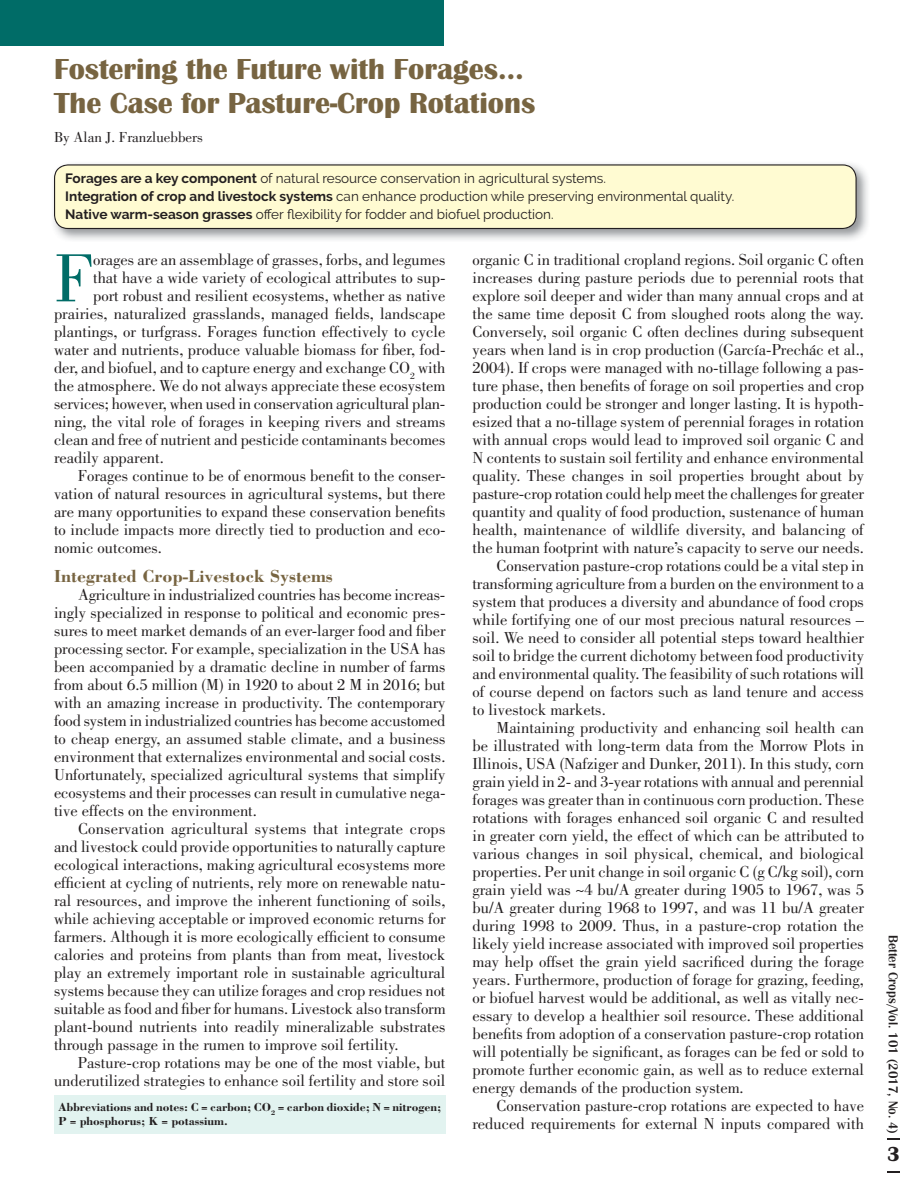
<style>
.page{position:relative;width:918px;height:1188px;background:#fff}
.page>*{position:absolute;margin:0;border:0;box-sizing:border-box;transform-origin:0 0}
.t1{font:70.35px "Bodoni";color:#006c67}
.t2{font:700 30px/34.5px "Britannic T";color:#776441}
.t3{font:700 21px "Britannic T";color:#231f20}
.t4{font:700 18px "Bodoni";color:#776441}
.t5{font:16.5px/18px "Bodoni";color:#231f20;text-align:justify}
.t6{font:15px "Bodoni";color:#231f20}
.t7{font:13.5px/18px "Raleway";color:#231f20}
.t8{font:500 13.5px "Britannic T";color:#231f20}
.t9{font:700 12px/14.4px "Bodoni";color:#231f20}
.s1{font-weight:700}
</style>
<div class="page">
<svg style="left:887px;top:1138px;width:13px;height:2px"></svg>
<svg style="left:887px;top:1172px;width:13px;height:1px"></svg>
<div style="left:0;top:0;width:444px;height:46px;background:#006c67"></div>
<div style="left:54px;top:1095px;width:392px;height:39px;background:#e2f3f0"></div>
<img style="left:53px;top:163px;width:815px;height:77px">
<div style="left:54px;top:164px;width:803px;height:65px;background:#fffbd2"></div>
<h2 class="t2" style="left:54px;top:54px;width:483px">Fostering the Future with Forages…<br>The Case for Pasture-Crop Rotations</h2>
<p class="t6" style="left:54px;top:131px;width:151px">By Alan J. Franzluebbers</p>
<p class="t7" style="left:65px;top:170px;width:671px"><span class="s1">Forages are a key component</span> of natural resource conservation in agricultural systems.<br><span class="s1">Integration of crop and livestock systems</span> can enhance production while preserving environmental quality.<br><span class="s1">Native warm-season grasses</span> offer flexibility for fodder and biofuel production.</p>
<h1 class="t1" style="left:54px;top:252px;width:41px">F</h1>
<p class="t5" style="left:93px;top:252px;width:354px">orages are an assemblage of grasses, forbs, and legumes</p>
<p class="t5" style="left:93px;top:270px;width:354px">that have a wide variety of ecological attributes to sup-</p>
<p class="t5" style="left:93px;top:288px;width:354px">port robust and resilient ecosystems, whether as native</p>
<p class="t5" style="left:54px;top:306px;width:393px">prairies, naturalized grasslands, managed fields, landscape</p>
<p class="t5" style="left:54px;top:324px;width:393px">plantings, or turfgrass. Forages function effectively to cycle</p>
<p class="t5" style="left:54px;top:342px;width:393px">water and nutrients, produce valuable biomass for fiber, fod-</p>
<p class="t5" style="left:54px;top:360px;width:393px">der, and biofuel, and to capture energy and exchange CO<sub>2</sub> with</p>
<p class="t5" style="left:54px;top:378px;width:393px">the atmosphere. We do not always appreciate these ecosystem</p>
<p class="t5" style="left:54px;top:396px;width:393px">services; however, when used in conservation agricultural plan-</p>
<p class="t5" style="left:54px;top:414px;width:393px">ning, the vital role of forages in keeping rivers and streams</p>
<p class="t5" style="left:54px;top:432px;width:393px">clean and free of nutrient and pesticide contaminants becomes</p>
<p class="t5" style="left:54px;top:450px;width:111px">readily apparent.</p>
<p class="t5" style="left:78px;top:468px;width:369px">Forages continue to be of enormous benefit to the conser-</p>
<p class="t5" style="left:54px;top:486px;width:393px">vation of natural resources in agricultural systems, but there</p>
<p class="t5" style="left:54px;top:504px;width:393px">are many opportunities to expand these conservation benefits</p>
<p class="t5" style="left:54px;top:522px;width:393px">to include impacts more directly tied to production and eco-</p>
<p class="t5" style="left:54px;top:540px;width:110px">nomic outcomes.</p>
<p class="t4" style="left:54px;top:570px;width:280px">Integrated Crop-Livestock Systems</p>
<p class="t5" style="left:54px;top:587px;width:393px;text-indent:24px">Agriculture in industrialized countries has become increas&shy;ingly specialized in response to political and economic pres&shy;sures to meet market demands of an ever-larger food and fiber processing sector. For example, specialization in the USA has been accompanied by a dramatic decline in number of farms from about 6.5 million (M) in 1920 to about 2 M in 2016; but with an amazing increase in productivity. The contemporary food system in industrialized countries has become accustomed to cheap energy, an assumed stable climate, and a business environment that externalizes environmental and social costs.<br>Unfortunately, specialized agricultural systems that simplify ecosystems and their processes can result in cumulative nega&shy;tive effects on the environment.</p>
<p class="t5" style="left:54px;top:821px;width:393px;text-indent:24px">Conservation agricultural systems that integrate crops and livestock could provide opportunities to naturally capture ecological interactions, making agricultural ecosystems more efficient at cycling of nutrients, rely more on renewable natu&shy;ral resources, and improve the inherent functioning of soils, while achieving acceptable or improved economic returns for farmers. Although it is more ecologically efficient to consume calories and proteins from plants than from meat, livestock play an extremely important role in sustainable agricultural systems because they can utilize forages and crop residues not suitable as food and fiber for humans. Livestock also transform plant-bound nutrients into readily mineralizable substrates through passage in the rumen to improve soil fertility.</p>
<p class="t5" style="left:54px;top:1055px;width:393px;text-align:right">Pasture-crop rotations may be one of the most viable, but underutilized strategies to enhance soil fertility and store soil</p>
<p class="t9" style="left:58px;top:1101px;width:384px">Abbreviations and notes: C = carbon; CO<sub>2</sub> = carbon dioxide; N = nitrogen;<br>P = phosphorus; K = potassium.</p>
<p class="t5" style="left:473px;top:252px;width:393px">organic C in traditional cropland regions. Soil organic C often</p>
<p class="t5" style="left:473px;top:270px;width:393px">increases during pasture periods due to perennial roots that</p>
<p class="t5" style="left:473px;top:288px;width:393px">explore soil deeper and wider than many annual crops and at</p>
<p class="t5" style="left:473px;top:306px;width:393px">the same time deposit C from sloughed roots along the way.</p>
<p class="t5" style="left:473px;top:324px;width:393px">Conversely, soil organic C often declines during subsequent</p>
<p class="t5" style="left:473px;top:342px;width:393px">years when land is in crop production (García-Prechác et al.,</p>
<p class="t5" style="left:473px;top:360px;width:393px">2004). If crops were managed with no-tillage following a pas-</p>
<p class="t5" style="left:473px;top:378px;width:393px">ture phase, then benefits of forage on soil properties and crop</p>
<p class="t5" style="left:473px;top:396px;width:393px">production could be stronger and longer lasting. It is hypoth-</p>
<p class="t5" style="left:473px;top:414px;width:393px">esized that a no-tillage system of perennial forages in rotation</p>
<p class="t5" style="left:473px;top:432px;width:393px">with annual crops would lead to improved soil organic C and</p>
<p class="t5" style="left:473px;top:450px;width:393px">N contents to sustain soil fertility and enhance environmental</p>
<p class="t5" style="left:473px;top:468px;width:393px">quality. These changes in soil properties brought about by</p>
<p class="t5" style="left:473px;top:486px;width:393px">pasture-crop rotation could help meet the challenges for greater</p>
<p class="t5" style="left:473px;top:504px;width:393px">quantity and quality of food production, sustenance of human</p>
<p class="t5" style="left:473px;top:522px;width:393px">health, maintenance of wildlife diversity, and balancing of</p>
<p class="t5" style="left:473px;top:540px;width:393px">the human footprint with nature’s capacity to serve our needs.</p>
<p class="t5" style="left:496px;top:558px;width:369px">Conservation pasture-crop rotations could be a vital step in</p>
<p class="t5" style="left:473px;top:576px;width:393px">transforming agriculture from a burden on the environment to a</p>
<p class="t5" style="left:473px;top:594px;width:393px">system that produces a diversity and abundance of food crops</p>
<p class="t5" style="left:473px;top:612px;width:393px">while fortifying one of our most precious natural resources –</p>
<p class="t5" style="left:473px;top:630px;width:393px">soil. We need to consider all potential steps toward healthier</p>
<p class="t5" style="left:473px;top:648px;width:393px">soil to bridge the current dichotomy between food productivity</p>
<p class="t5" style="left:473px;top:666px;width:393px">and environmental quality. The feasibility of such rotations will</p>
<p class="t5" style="left:473px;top:684px;width:393px">of course depend on factors such as land tenure and access</p>
<p class="t5" style="left:473px;top:702px;width:135px">to livestock markets.</p>
<p class="t5" style="left:496px;top:720px;width:369px">Maintaining productivity and enhancing soil health can</p>
<p class="t5" style="left:473px;top:738px;width:393px">be illustrated with long-term data from the Morrow Plots in</p>
<p class="t5" style="left:473px;top:756px;width:393px">Illinois, USA (Nafziger and Dunker, 2011). In this study, corn</p>
<p class="t5" style="left:473px;top:774px;width:393px">grain yield in 2- and 3-year rotations with annual and perennial</p>
<p class="t5" style="left:473px;top:792px;width:393px">forages was greater than in continuous corn production. These</p>
<p class="t5" style="left:473px;top:810px;width:393px">rotations with forages enhanced soil organic C and resulted</p>
<p class="t5" style="left:473px;top:828px;width:393px">in greater corn yield, the effect of which can be attributed to</p>
<p class="t5" style="left:473px;top:846px;width:393px">various changes in soil physical, chemical, and biological</p>
<p class="t5" style="left:473px;top:864px;width:393px">properties. Per unit change in soil organic C (g C/kg soil), corn</p>
<p class="t5" style="left:473px;top:882px;width:393px">grain yield was ~4 bu/A greater during 1905 to 1967, was 5</p>
<p class="t5" style="left:473px;top:900px;width:393px">bu/A greater during 1968 to 1997, and was 11 bu/A greater</p>
<p class="t5" style="left:473px;top:918px;width:393px">during 1998 to 2009. Thus, in a pasture-crop rotation the</p>
<p class="t5" style="left:473px;top:936px;width:393px">likely yield increase associated with improved soil properties</p>
<p class="t5" style="left:473px;top:954px;width:393px">may help offset the grain yield sacrificed during the forage</p>
<p class="t5" style="left:473px;top:972px;width:393px">years. Furthermore, production of forage for grazing, feeding,</p>
<p class="t5" style="left:473px;top:990px;width:393px">or biofuel harvest would be additional, as well as vitally nec-</p>
<p class="t5" style="left:473px;top:1008px;width:393px">essary to develop a healthier soil resource. These additional</p>
<p class="t5" style="left:473px;top:1026px;width:393px">benefits from adoption of a conservation pasture-crop rotation</p>
<p class="t5" style="left:473px;top:1044px;width:393px">will potentially be significant, as forages can be fed or sold to</p>
<p class="t5" style="left:473px;top:1062px;width:393px">promote further economic gain, as well as to reduce external</p>
<p class="t5" style="left:473px;top:1080px;width:273px">energy demands of the production system.</p>
<p class="t5" style="left:496px;top:1098px;width:369px">Conservation pasture-crop rotations are expected to have</p>
<p class="t5" style="left:473px;top:1116px;width:393px">reduced requirements for external N inputs compared with</p>
<p class="t8" style="left:901px;top:935px;width:200px;rotate:90deg">Better Crops/Vol. 101 (2017, No. 4)</p>
<p class="t3" style="left:887px;top:1147px;width:14px">3</p>
</div>
